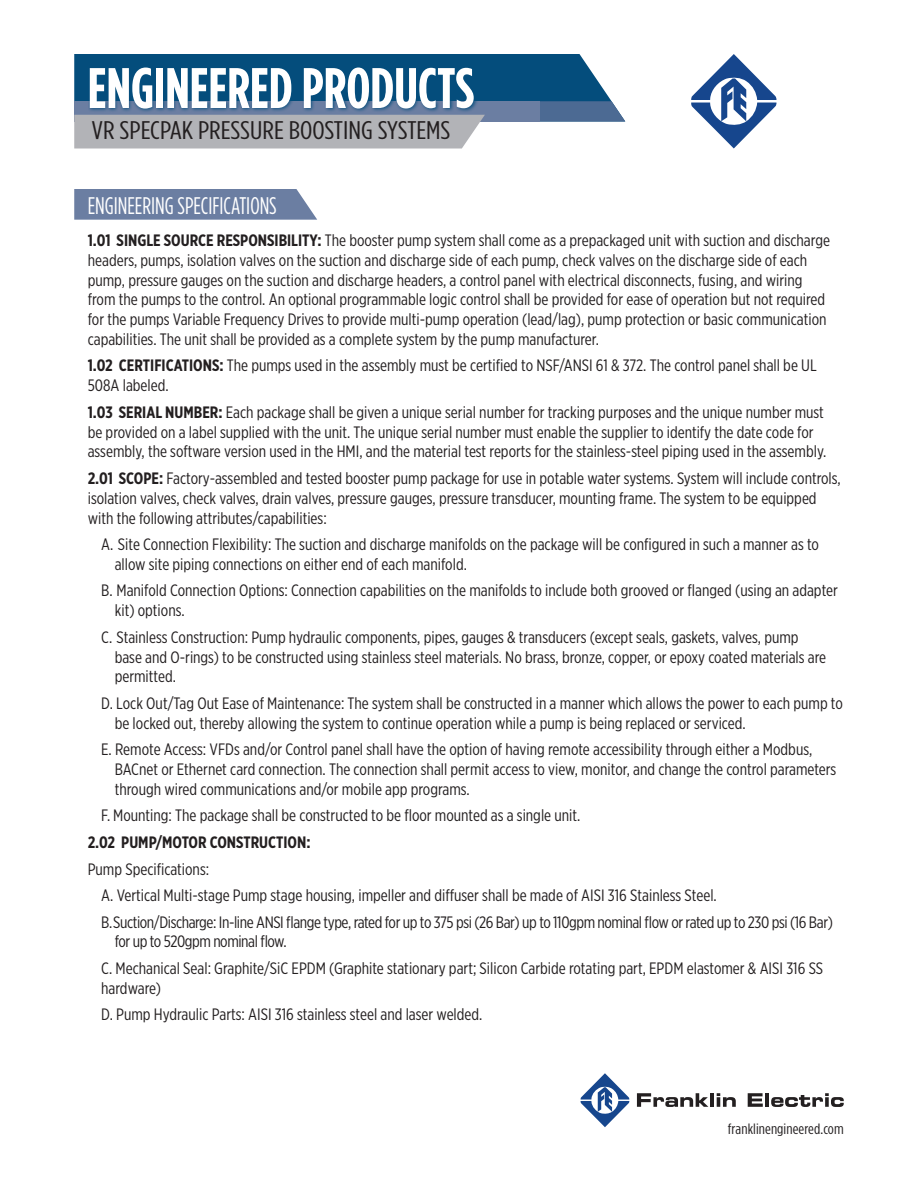
<style>
.page{position:relative;width:918px;height:1188px;background:#fff}
.page>*{position:absolute;margin:0;border:0;box-sizing:border-box;transform-origin:0 0}
.t1{font:700 57px "Gotham Condensed";color:#fff}
.t2{font:25.5px "Gotham Condensed";color:#231f20;scale:1.18 1}
.t3{font:24px "Gotham Condensed";color:#fff;scale:.95 1}
.t4{font:16.5px/19.8px "Gotham X Narrow";color:#231f20}
.t5{font:700 16.5px "Gotham X Narrow";color:#231f20}
.t6{font:14.85px "Gotham Condensed";letter-spacing:.005em;color:#231f20;scale:1.11 1}
.s1{font-weight:700}
</style>
<div class="page">
<svg style="left:637px;top:1093px;width:71px;height:14px"></svg>
<hr style="left:710px;top:1093px;width:4px;height:14px;background:#231f20">
<svg style="left:717px;top:1093px;width:19px;height:14px"></svg>
<svg style="left:748px;top:1093px;width:15px;height:14px"></svg>
<hr style="left:765px;top:1093px;width:4px;height:14px;background:#231f20">
<svg style="left:771px;top:1093px;width:73px;height:14px"></svg>
<svg style="left:581px;top:1073px;width:48px;height:54px"></svg>
<svg style="left:691px;top:54px;width:85px;height:94px"></svg>
<svg style="left:74px;top:54px;width:551px;height:94px"></svg>
<div style="left:88px;top:65px;width:390px;height:48px;background:#044d7c;opacity:.85"></div>
<svg style="left:74px;top:189px;width:243px;height:31px;background:#7284a6"></svg>
<h1 class="t1" style="left:88px;top:55px;width:388px">ENGINEERED PRODUCTS</h1>
<h2 class="t2" style="left:92px;top:116px;width:306px">VR SPECPAK PRESSURE BOOSTING SYSTEMS</h2>
<h3 class="t3" style="left:88px;top:192px;width:201px">ENGINEERING SPECIFICATIONS</h3>
<p class="t4" style="left:88px;top:230px;width:744px"><span class="s1">1.01 SINGLE SOURCE RESPONSIBILITY:</span> The booster pump system shall come as a prepackaged unit with suction and discharge headers, pumps, isolation valves on the suction and discharge side of each pump, check valves on the discharge side of each pump, pressure gauges on the suction and discharge headers, a control panel with electrical disconnects, fusing, and wiring from the pumps to the control. An optional programmable logic control shall be provided for ease of operation but not required for the pumps Variable Frequency Drives to provide multi-pump operation (lead/lag), pump protection or basic communication capabilities. The unit shall be provided as a complete system by the pump manufacturer.</p>
<p class="t4" style="left:88px;top:356px;width:730px"><span class="s1">1.02 CERTIFICATIONS:</span> The pumps used in the assembly must be certified to NSF/ANSI 61 &amp; 372. The control panel shall be UL<br>508A labeled.</p>
<p class="t4" style="left:88px;top:402px;width:740px"><span class="s1">1.03 SERIAL NUMBER:</span> Each package shall be given a unique serial number for tracking purposes and the unique number must be provided on a label supplied with the unit. The unique serial number must enable the supplier to identify the date code for assembly, the software version used in the HMI, and the material test reports for the stainless-steel piping used in the assembly.</p>
<p class="t4" style="left:88px;top:468px;width:755px"><span class="s1">2.01 SCOPE:</span> Factory-assembled and tested booster pump package for use in potable water systems. System will include controls, isolation valves, check valves, drain valves, pressure gauges, pressure transducer, mounting frame. The system to be equipped with the following attributes/capabilities:</p>
<p class="t4" style="left:115px;top:534px;width:706px;text-indent:-13px">A. Site Connection Flexibility: The suction and discharge manifolds on the package will be configured in such a manner as to allow site piping connections on either end of each manifold.</p>
<p class="t4" style="left:115px;top:581px;width:725px;text-indent:-13px">B. Manifold Connection Options: Connection capabilities on the manifolds to include both grooved or flanged (using an adapter kit) options.</p>
<p class="t4" style="left:115px;top:627px;width:713px;text-indent:-13px">C. Stainless Construction: Pump hydraulic components, pipes, gauges &amp; transducers (except seals, gaskets, valves, pump base and O-rings) to be constructed using stainless steel materials. No brass, bronze, copper, or epoxy coated materials are permitted.</p>
<p class="t4" style="left:115px;top:693px;width:730px;text-indent:-13px">D. Lock Out/Tag Out Ease of Maintenance: The system shall be constructed in a manner which allows the power to each pump to be locked out, thereby allowing the system to continue operation while a pump is being replaced or serviced.</p>
<p class="t4" style="left:115px;top:739px;width:723px;text-indent:-13px">E. Remote Access: VFDs and/or Control panel shall have the option of having remote accessibility through either a Modbus,<br>BACnet or Ethernet card connection. The connection shall permit access to view, monitor, and change the control parameters through wired communications and/or mobile app programs.</p>
<p class="t4" style="left:101px;top:806px;width:481px">F. Mounting: The package shall be constructed to be floor mounted as a single unit.</p>
<p class="t5" style="left:88px;top:832px;width:224px">2.02 PUMP/MOTOR CONSTRUCTION:</p>
<p class="t4" style="left:101px;top:855px;width:733px;line-height:26.5px;text-indent:-13px">Pump Specifications:<br>A. Vertical Multi-stage Pump stage housing, impeller and diffuser shall be made of AISI 316 Stainless Steel.<br>B.Suction/Discharge: In-line ANSI flange type, rated for up to 375 psi (26 Bar) up to 110gpm nominal flow or rated up to 230 psi (16 Bar)</p>
<p class="t4" style="left:101px;top:928px;width:723px;line-height:26.5px;text-indent:13px">for up to 520gpm nominal flow.<br>C. Mechanical Seal: Graphite/SiC EPDM (Graphite stationary part; Silicon Carbide rotating part, EPDM elastomer &amp; AISI 316 SS</p>
<p class="t4" style="left:101px;top:975px;width:383px;line-height:26.5px">hardware)<br>D. Pump Hydraulic Parts: AISI 316 stainless steel and laser welded.</p>
<p class="t6" style="left:728px;top:1120px;width:106px">franklinengineered.com</p>
</div>
